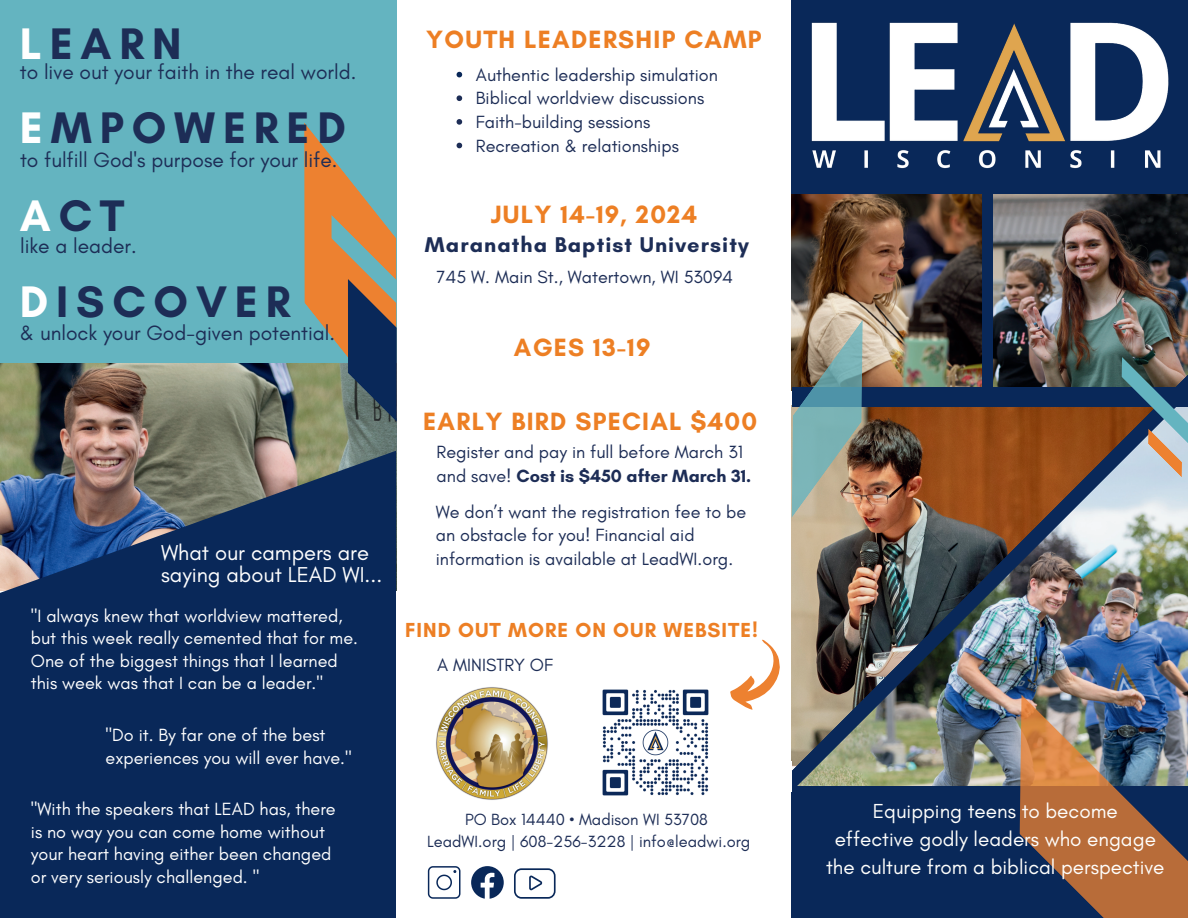
<style>
.page{position:relative;width:1188px;height:918px;background:#fff}
.page>*{position:absolute;margin:0;border:0;box-sizing:border-box;transform-origin:0 0}
.t1{font:700 45px "Glacial Indifference";letter-spacing:.175em;color:#1d2d56}
.t2{font:700 25.5px "Glacial Indifference";letter-spacing:.05em;color:#ed7f24}
.t3{font:21.9px/22.4px "Glacial Indifference";color:#fff}
.t4{font:700 21.75px "Glacial Indifference";letter-spacing:.05em;color:#1d2d56}
.t5{font:21px "Glacial Indifference";color:#1d2d56}
.t6{font:20.7px/28.2px "Glacial Indifference";color:#fefefc;text-align:center}
.t7{font:700 20.7px "Glacial Indifference";letter-spacing:.05em;color:#ed7f24}
.t8{font:18px/23.7px "Glacial Indifference";color:#1d2d56}
.t9{font:18px/22.5px "Glacial Indifference";color:#fff}
.t10{font:16.5px/21.3px "Glacial Indifference";color:#1d2d56;text-align:center}
.s1{color:#fff}
.s2{font-weight:700}
</style>
<div class="page">
<img style="left:792px;top:194px;width:190px;height:178px">
<img style="left:992px;top:194px;width:196px;height:178px">
<div style="left:792px;top:0;width:396px;height:194px;background:#092859"></div>
<img style="left:0;top:363px;width:396px;height:88px">
<div style="left:0;top:0;width:396px;height:363px;background:#64b4c0"></div>
<svg style="left:0;top:451px;width:396px;height:467px;background:#17325e"></svg>
<img style="left:602px;top:689px;width:107px;height:107px">
<img style="left:436px;top:687px;width:112px;height:113px">
<svg style="left:514px;top:868px;width:42px;height:31px"></svg>
<svg style="left:730px;top:639px;width:50px;height:71px"></svg>
<svg style="left:304px;top:122px;width:93px;height:300px"></svg>
<div style="left:792px;top:777px;width:396px;height:141px;background:#092859"></div>
<img style="left:791px;top:372px;width:397px;height:414px">
<div style="left:792px;top:387px;width:396px;height:20px;background:#092859"></div>
<img style="left:1020px;top:694px;width:168px;height:224px">
<div style="left:982px;top:188px;width:10px;height:207px;background:#092859"></div>
<svg style="left:792px;top:319px;width:71px;height:199px;background:#8a9d94"></svg>
<img style="left:811px;top:22px;width:358px;height:147px">
<svg style="left:1122px;top:357px;width:66px;height:121px;background:#79848a"></svg>
<div style="left:774px;top:761px;width:18px;height:31px;background:#fff"></div>
<svg style="left:428px;top:866px;width:32px;height:33px"></svg>
<svg style="left:471px;top:866px;width:33px;height:33px"></svg>
<svg style="left:457px;top:72px;width:5px;height:5px"></svg>
<svg style="left:457px;top:95px;width:5px;height:6px"></svg>
<svg style="left:457px;top:119px;width:5px;height:6px"></svg>
<svg style="left:457px;top:143px;width:5px;height:5px"></svg>
<h1 class="t1" style="left:20px;top:15px;width:163px"><span class="s1">L</span>EARN</h1>
<p class="t5" style="left:20px;top:61px;width:338px">to live out your faith in the real world.</p>
<h1 class="t1" style="left:20px;top:100px;width:328px"><span class="s1">E</span>MPOWERED</h1>
<p class="t5" style="left:20px;top:148px;width:319px">to fulfill God's purpose for your life.</p>
<h1 class="t1" style="left:20px;top:188px;width:106px"><span class="s1">A</span>CT</h1>
<p class="t5" style="left:20px;top:234px;width:118px">like a leader.</p>
<h1 class="t1" style="left:20px;top:274px;width:272px"><span class="s1">D</span>ISCOVER</h1>
<p class="t5" style="left:20px;top:321px;width:317px">&amp; unlock your God-given potential.</p>
<p class="t3" style="left:161px;top:541px;width:223px">What our campers are saying about LEAD WI...</p>
<p class="t9" style="left:31px;top:605px;width:329px">"I always knew that worldview mattered, but this week really cemented that for me.<br>One of the biggest things that I learned this week was that I can be a leader."</p>
<p class="t9" style="left:106px;top:724px;width:248px">"Do it. By far one of the best experiences you will ever have."</p>
<p class="t9" style="left:31px;top:799px;width:306px">"With the speakers that LEAD has, there is no way you can come home without your heart having either been changed or very seriously challenged. "</p>
<h2 class="t2" style="left:426px;top:24px;width:337px">YOUTH LEADERSHIP CAMP</h2>
<p class="t8" style="left:476px;top:63px;width:244px">Authentic leadership simulation<br>Biblical worldview discussions<br>Faith-building sessions<br>Recreation &amp; relationships</p>
<h2 class="t2" style="left:491px;top:199px;width:208px">JULY 14-19, 2024</h2>
<p class="t4" style="left:425px;top:231px;width:325px">Maranatha Baptist University</p>
<p class="t8" style="left:437px;top:266px;width:298px">745 W. Main St., Watertown, WI 53094</p>
<h2 class="t2" style="left:514px;top:332px;width:138px">AGES 13-19</h2>
<h2 class="t2" style="left:423px;top:406px;width:336px">EARLY BIRD SPECIAL $400</h2>
<p class="t8" style="left:437px;top:441px;width:316px">Register and pay in full before March 31 and save! <span class="s2">Cost is $450 after March 31.</span></p>
<p class="t8" style="left:436px;top:500px;width:312px">We don’t want the registration fee to be an obstacle for you! Financial aid information is available at LeadWI.org.</p>
<p class="t7" style="left:405px;top:618px;width:355px">FIND OUT MORE ON OUR WEBSITE!</p>
<p class="t8" style="left:437px;top:653px;width:118px">A MINISTRY OF</p>
<p class="t10" style="left:427px;top:809px;width:325px">PO Box 14440 • Madison WI 53708<br>LeadWI.org | 608-256-3228 | info@leadwi.org</p>
<p class="t6" style="left:826px;top:797px;width:340px">Equipping teens to become<br>effective godly leaders who engage the culture from a biblical perspective</p>
</div>
